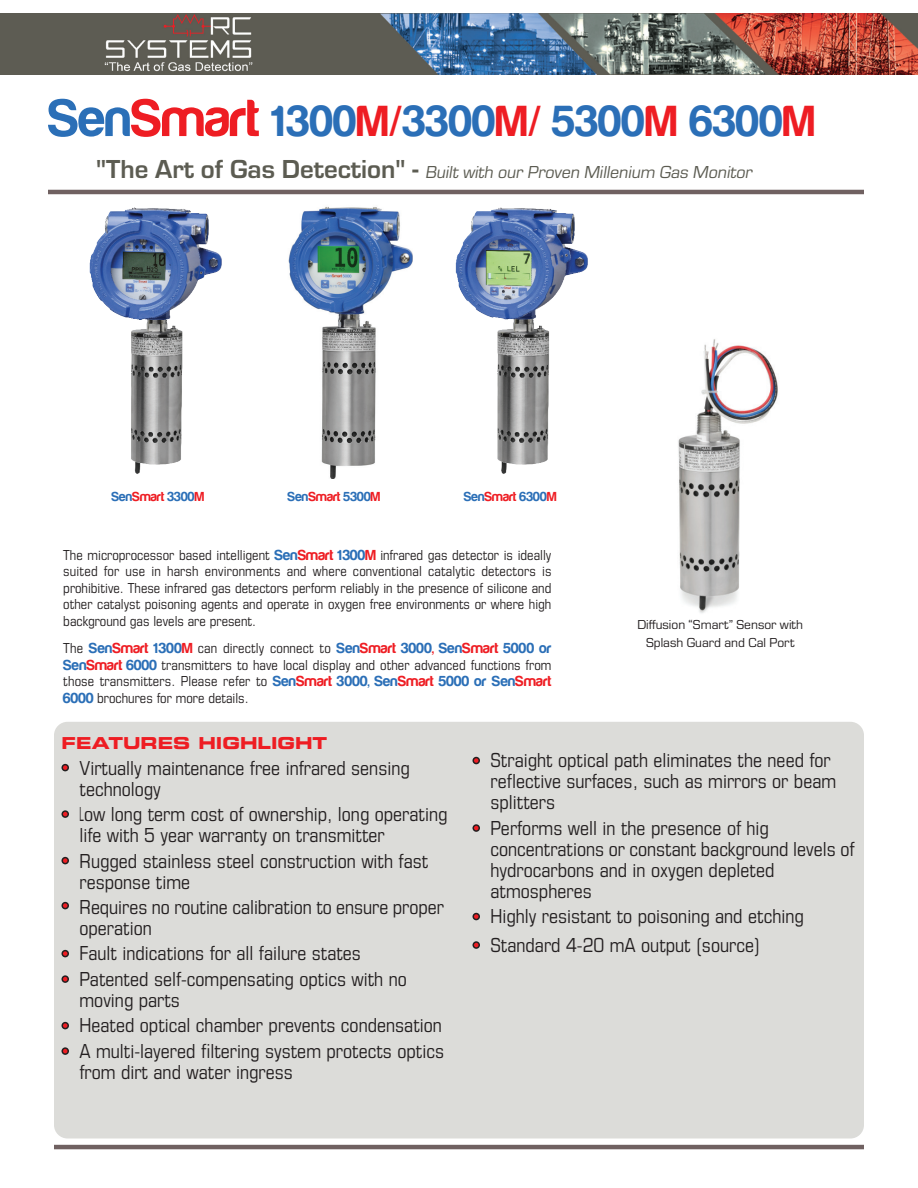
<style>
.page{position:relative;width:918px;height:1188px;background:#fff}
.page>*{position:absolute;margin:0;border:0;box-sizing:border-box;transform-origin:0 0}
.t1{font:700 45px "Harabara";letter-spacing:.01em;color:#2b6fb7}
.t2{font:21px/21px "Eurostile Con";color:#231f20}
.t3{font:21px/21px "Eurostile Con";color:#231f20;scale:.5 1}
.t4{font:italic 18px "Eurostile";color:#5c5c52}
.t5{font:16.5px "Eurostile LT Std Bold Ex 2";color:#ee1d23}
.t6{font:15px/16.5px "Eurostile Con";color:#231f20;text-align:justify}
.t7{font:13.5px/18px "Eurostile";color:#231f20;text-align:center}
.t8{font:700 13.5px "Harabara";color:#2b6fb7}
.s1{font-size:54px}
.s2{font-size:54px;color:#ee1d23}
.s3{color:#ee1d23}
.s4{font-weight:700;font-style:normal;font-size:27px}
.s5{font-family:"Harabara";font-weight:700;color:#2b6fb7}
.s6{font-family:"Harabara";font-weight:700;color:#ee1d23}
</style>
<div class="page">
<img style="left:678px;top:339px;width:100px;height:274px">
<hr style="left:54px;top:1145px;width:810px;height:4px;background:#706161">
<img style="left:89px;top:207px;width:133px;height:267px">
<img style="left:455px;top:207px;width:133px;height:267px">
<hr style="left:48px;top:190px;width:816px;height:4px;background:#706161">
<div style="left:54px;top:722px;width:810px;height:416px;background:#dcdcd9;border-radius:14px"></div>
<div style="left:62px;top:764px;width:7px;height:7px;border:2px solid #231f20;border-radius:50%"></div>
<div style="left:62px;top:810px;width:7px;height:8px;border:2px solid #231f20;border-radius:50%"></div>
<div style="left:62px;top:857px;width:7px;height:7px;border:2px solid #231f20;border-radius:50%"></div>
<div style="left:62px;top:902px;width:7px;height:7px;border:2px solid #231f20;border-radius:50%"></div>
<div style="left:62px;top:950px;width:7px;height:7px;border:2px solid #231f20;border-radius:50%"></div>
<div style="left:62px;top:975px;width:7px;height:8px;border:2px solid #231f20;border-radius:50%"></div>
<div style="left:62px;top:1022px;width:7px;height:7px;border:2px solid #231f20;border-radius:50%"></div>
<div style="left:62px;top:1047px;width:7px;height:8px;border:2px solid #231f20;border-radius:50%"></div>
<div style="left:472px;top:757px;width:8px;height:7px;border:2px solid #231f20;border-radius:50%"></div>
<div style="left:472px;top:824px;width:8px;height:8px;border:2px solid #231f20;border-radius:50%"></div>
<div style="left:472px;top:913px;width:8px;height:7px;border:2px solid #231f20;border-radius:50%"></div>
<div style="left:472px;top:941px;width:8px;height:8px;border:2px solid #231f20;border-radius:50%"></div>
<img style="left:0;top:14px;width:918px;height:60px">
<img style="left:288px;top:206px;width:124px;height:273px">
<h1 class="t1" style="left:48px;top:98px;width:769px"><span class="s1">Sen</span><span class="s2">Smart</span> 1300<span class="s3">M/</span>3300<span class="s3">M/</span> 5300<span class="s3">M</span> 6300<span class="s3">M</span></h1>
<p class="t4" style="left:96px;top:160px;width:661px"><span class="s4">"T h e Art of G a s D ete ct i o n " -</span> Builtwith our Proven Millenium Gas Monitor</p>
<p class="t8" style="left:112px;top:490px;width:94px">Sen<span class="s3">Smart</span> 3300<span class="s3">M</span></p>
<p class="t8" style="left:288px;top:490px;width:94px">Sen<span class="s3">Smart</span> 5300<span class="s3">M</span></p>
<p class="t8" style="left:464px;top:490px;width:94px">Sen<span class="s3">Smart</span> 6300<span class="s3">M</span></p>
<p class="t6" style="left:63px;top:546px;width:490px">The microprocessor based intelligent <span class="s5">Sen</span><span class="s6">Smart</span> <span class="s5">1300</span><span class="s6">M</span> infrared gas detector is ideally suited for use in harsh environments and where conventional catalytic detectors is prohibitive. These infrared gas detectors perform reliably in the presence of silicone and other catalyst poisoning agents and operate in oxygen free environments or where high background gas levels are present.</p>
<p class="t6" style="left:63px;top:639px;width:490px">The <span class="s5">Sen</span><span class="s6">Smart</span> <span class="s5">1300</span><span class="s6">M</span> can directly connect to <span class="s5">Sen</span><span class="s6">Smart</span> <span class="s5">3000</span><span class="s6">,</span> <span class="s5">Sen</span><span class="s6">Smart</span> <span class="s5">5000 or Sen</span><span class="s6">Smart</span> <span class="s5">6000</span> transmitters to have local display and other advanced functions from those transmitters. Please refer to <span class="s5">Sen</span><span class="s6">Smart</span> <span class="s5">3000, Sen</span><span class="s6">Smart</span> <span class="s5">5000 or Sen</span><span class="s6">Smart </span><span class="s5">6000</span> brochures for more details.</p>
<p class="t7" style="left:637px;top:615px;width:167px">Diffusion “Smart” Sensor with<br>Splash Guard and Cal Port</p>
<p class="t5" style="left:62px;top:731px;width:267px">FEATURES HIGHLIGHT</p>
<p class="t2" style="left:80px;top:756px;width:332px">Virtually maintenance free infrared sensing technology</p>
<p class="t3" style="left:79px;top:802px;width:738px">Low long term cost of ownership, long operating life with 5 year warranty on transmitter</p>
<p class="t2" style="left:80px;top:849px;width:350px">Rugged stainless steel construction with fast response time</p>
<p class="t2" style="left:80px;top:895px;width:366px">Requires no routine calibration to ensure proper operation</p>
<p class="t2" style="left:80px;top:940px;width:329px;line-height:25.5px">Fault indications for all failure states<br>Patented self-compensating optics with no</p>
<p class="t2" style="left:80px;top:986px;width:366px;line-height:25.5px">moving parts<br>Heated optical chamber prevents condensation<br>A multi-layered filtering system protects optics</p>
<p class="t2" style="left:80px;top:1060px;width:215px">from dirt and water ingress</p>
<p class="t2" style="left:490px;top:749px;width:347px">Straight optical path eliminates the need for reflective surfaces, such as mirrors or beam splitters</p>
<p class="t2" style="left:490px;top:816px;width:365px">Performs well in the presence of hig concentrations or constant background levels of hydrocarbons and in oxygen depleted atmospheres</p>
<p class="t2" style="left:490px;top:901px;width:315px;line-height:28.5px">Highly resistant to poisoning and etching<br>Standard 4-20 mA output (source)</p>
</div>
